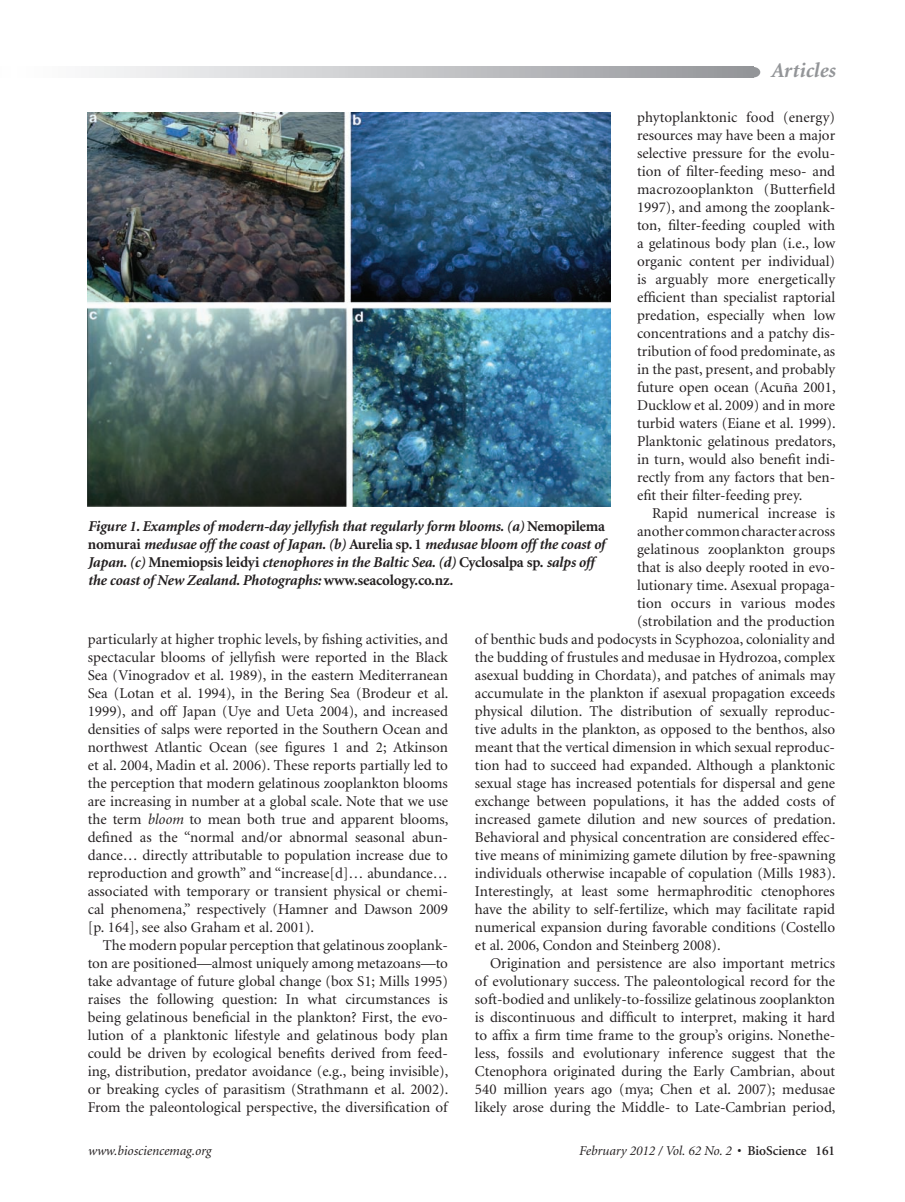
<style>
.page{position:relative;width:905px;height:1202px;background:#fff}
.page>*{position:absolute;margin:0;border:0;box-sizing:border-box;transform-origin:0 0}
.t1{font:italic 700 21px "Minion";color:#939598}
.t2{font:15px "Minion";color:#231f20}
.t3{font:italic 700 15px/18px "Minion";letter-spacing:-.015em;color:#231f20}
.t4{font:italic 13.5px "Minion";color:#231f20}
.s1{font-style:normal}
.s2{font-style:italic}
.s3{font-weight:600;font-style:normal}
</style>
<div class="page">
<svg style="left:95px;top:67px;width:655px;height:10px"></svg>
<div style="left:746px;top:67px;width:14px;height:10px;background:#939598;border-radius:50%"></div>
<img style="left:88px;top:113px;width:522px;height:394px">
<p class="t1" style="left:770px;top:60px;width:66px">Articles</p>
<p class="t2" style="left:637px;top:109px;width:199px">phytoplanktonic food (energy)</p>
<p class="t2" style="left:637px;top:127px;width:200px">resources may have been a major</p>
<p class="t2" style="left:637px;top:145px;width:199px">selective pressure for the evolu-</p>
<p class="t2" style="left:637px;top:163px;width:199px">tion of filter-feeding meso- and</p>
<p class="t2" style="left:637px;top:181px;width:200px">macrozooplankton (Butterfield</p>
<p class="t2" style="left:637px;top:199px;width:199px">1997), and among the zooplank-</p>
<p class="t2" style="left:637px;top:217px;width:199px">ton, filter-feeding coupled with</p>
<p class="t2" style="left:637px;top:235px;width:200px">a gelatinous body plan (i.e., low</p>
<p class="t2" style="left:637px;top:253px;width:199px">organic content per individual)</p>
<p class="t2" style="left:637px;top:271px;width:199px">is arguably more energetically</p>
<p class="t2" style="left:637px;top:289px;width:200px">efficient than specialist raptorial</p>
<p class="t2" style="left:637px;top:307px;width:200px">predation, especially when low</p>
<p class="t2" style="left:637px;top:325px;width:199px">concentrations and a patchy dis-</p>
<p class="t2" style="left:637px;top:343px;width:200px">tribution of food predominate, as</p>
<p class="t2" style="left:637px;top:361px;width:199px">in the past, present, and probably</p>
<p class="t2" style="left:637px;top:379px;width:200px">future open ocean (Acuña 2001,</p>
<p class="t2" style="left:637px;top:397px;width:199px">Ducklow et al. 2009) and in more</p>
<p class="t2" style="left:637px;top:415px;width:200px">turbid waters (Eiane et al. 1999).</p>
<p class="t2" style="left:637px;top:433px;width:200px">Planktonic gelatinous predators,</p>
<p class="t2" style="left:637px;top:451px;width:200px">in turn, would also benefit indi-</p>
<p class="t2" style="left:637px;top:469px;width:200px">rectly from any factors that ben-</p>
<p class="t2" style="left:637px;top:487px;width:167px">efit their filter-feeding prey.</p>
<p class="t2" style="left:652px;top:505px;width:184px">Rapid numerical increase is</p>
<p class="t2" style="left:637px;top:523px;width:199px">another common character across</p>
<p class="t2" style="left:637px;top:541px;width:199px">gelatinous zooplankton groups</p>
<p class="t2" style="left:637px;top:559px;width:199px">that is also deeply rooted in evo-</p>
<p class="t2" style="left:637px;top:577px;width:199px">lutionary time. Asexual propaga-</p>
<p class="t2" style="left:637px;top:595px;width:199px">tion occurs in various modes</p>
<p class="t2" style="left:637px;top:613px;width:199px">(strobilation and the production</p>
<p class="t2" style="left:475px;top:631px;width:362px">of benthic buds and podocysts in Scyphozoa, coloniality and</p>
<p class="t2" style="left:475px;top:649px;width:361px">the budding of frustules and medusae in Hydrozoa, complex</p>
<p class="t2" style="left:475px;top:667px;width:362px">asexual budding in Chordata), and patches of animals may</p>
<p class="t2" style="left:475px;top:685px;width:361px">accumulate in the plankton if asexual propagation exceeds</p>
<p class="t2" style="left:475px;top:703px;width:361px">physical dilution. The distribution of sexually reproduc-</p>
<p class="t2" style="left:475px;top:721px;width:361px">tive adults in the plankton, as opposed to the benthos, also</p>
<p class="t2" style="left:475px;top:739px;width:361px">meant that the vertical dimension in which sexual reproduc-</p>
<p class="t2" style="left:475px;top:757px;width:361px">tion had to succeed had expanded. Although a planktonic</p>
<p class="t2" style="left:475px;top:775px;width:362px">sexual stage has increased potentials for dispersal and gene</p>
<p class="t2" style="left:475px;top:793px;width:361px">exchange between populations, it has the added costs of</p>
<p class="t2" style="left:475px;top:811px;width:362px">increased gamete dilution and new sources of predation.</p>
<p class="t2" style="left:475px;top:829px;width:362px">Behavioral and physical concentration are considered effec-</p>
<p class="t2" style="left:475px;top:847px;width:361px">tive means of minimizing gamete dilution by free-spawning</p>
<p class="t2" style="left:475px;top:865px;width:362px">individuals otherwise incapable of copulation (Mills 1983).</p>
<p class="t2" style="left:475px;top:883px;width:361px">Interestingly, at least some hermaphroditic ctenophores</p>
<p class="t2" style="left:475px;top:901px;width:361px">have the ability to self-fertilize, which may facilitate rapid</p>
<p class="t2" style="left:475px;top:919px;width:361px">numerical expansion during favorable conditions (Costello</p>
<p class="t2" style="left:475px;top:937px;width:247px">et al. 2006, Condon and Steinberg 2008).</p>
<p class="t2" style="left:490px;top:955px;width:347px">Origination and persistence are also important metrics</p>
<p class="t2" style="left:475px;top:973px;width:362px">of evolutionary success. The paleontological record for the</p>
<p class="t2" style="left:475px;top:991px;width:361px">soft-bodied and unlikely-to-fossilize gelatinous zooplankton</p>
<p class="t2" style="left:475px;top:1009px;width:361px">is discontinuous and difficult to interpret, making it hard</p>
<p class="t2" style="left:475px;top:1027px;width:361px">to affix a firm time frame to the group’s origins. Nonethe-</p>
<p class="t2" style="left:475px;top:1045px;width:361px">less, fossils and evolutionary inference suggest that the</p>
<p class="t2" style="left:475px;top:1063px;width:361px">Ctenophora originated during the Early Cambrian, about</p>
<p class="t2" style="left:475px;top:1081px;width:361px">540 million years ago (mya; Chen et al. 2007); medusae</p>
<p class="t2" style="left:475px;top:1099px;width:362px">likely arose during the Middle- to Late-Cambrian period,</p>
<p class="t3" style="left:88px;top:517px;width:519px">Figure 1. Examples of modern-day jellyfish that regularly form blooms. (a) <span class="s1">Nemopilema nomurai</span> medusae off the coast of Japan. (b) <span class="s1">Aurelia sp. 1</span> medusae bloom off the coast of Japan. (c) <span class="s1">Mnemiopsis leidyi</span> ctenophores in the Baltic Sea. (d) <span class="s1">Cyclosalpa sp.</span> salps off the coast of New Zealand. Photographs: <span class="s1">www.seacology.co.nz</span>.</p>
<p class="t2" style="left:88px;top:631px;width:361px">particularly at higher trophic levels, by fishing activities, and</p>
<p class="t2" style="left:88px;top:649px;width:362px">spectacular blooms of jellyfish were reported in the Black</p>
<p class="t2" style="left:88px;top:667px;width:362px">Sea (Vinogradov et al. 1989), in the eastern Mediterranean</p>
<p class="t2" style="left:88px;top:685px;width:362px">Sea (Lotan et al. 1994), in the Bering Sea (Brodeur et al.</p>
<p class="t2" style="left:88px;top:703px;width:361px">1999), and off Japan (Uye and Ueta 2004), and increased</p>
<p class="t2" style="left:88px;top:721px;width:362px">densities of salps were reported in the Southern Ocean and</p>
<p class="t2" style="left:88px;top:739px;width:362px">northwest Atlantic Ocean (see figures 1 and 2; Atkinson</p>
<p class="t2" style="left:88px;top:757px;width:361px">et al. 2004, Madin et al. 2006). These reports partially led to</p>
<p class="t2" style="left:88px;top:775px;width:361px">the perception that modern gelatinous zooplankton blooms</p>
<p class="t2" style="left:88px;top:793px;width:361px">are increasing in number at a global scale. Note that we use</p>
<p class="t2" style="left:88px;top:811px;width:362px">the term <span class="s2">bloom</span> to mean both true and apparent blooms,</p>
<p class="t2" style="left:88px;top:829px;width:362px">defined as the “normal and/or abnormal seasonal abun-</p>
<p class="t2" style="left:88px;top:847px;width:361px">dance… directly attributable to population increase due to</p>
<p class="t2" style="left:88px;top:865px;width:361px">reproduction and growth” and “increase[d]… abundance…</p>
<p class="t2" style="left:88px;top:883px;width:361px">associated with temporary or transient physical or chemi-</p>
<p class="t2" style="left:88px;top:901px;width:362px">cal phenomena,” respectively (Hamner and Dawson 2009</p>
<p class="t2" style="left:88px;top:919px;width:228px">[p. 164], see also Graham et al. 2001).</p>
<p class="t2" style="left:103px;top:937px;width:347px">The modern popular perception that gelatinous zooplank-</p>
<p class="t2" style="left:88px;top:955px;width:361px">ton are positioned—almost uniquely among metazoans—to</p>
<p class="t2" style="left:88px;top:973px;width:362px">take advantage of future global change (box S1; Mills 1995)</p>
<p class="t2" style="left:88px;top:991px;width:361px">raises the following question: In what circumstances is</p>
<p class="t2" style="left:88px;top:1009px;width:361px">being gelatinous beneficial in the plankton? First, the evo-</p>
<p class="t2" style="left:88px;top:1027px;width:361px">lution of a planktonic lifestyle and gelatinous body plan</p>
<p class="t2" style="left:88px;top:1045px;width:361px">could be driven by ecological benefits derived from feed-</p>
<p class="t2" style="left:88px;top:1063px;width:362px">ing, distribution, predator avoidance (e.g., being invisible),</p>
<p class="t2" style="left:88px;top:1081px;width:362px">or breaking cycles of parasitism (Strathmann et al. 2002).</p>
<p class="t2" style="left:88px;top:1099px;width:361px">From the paleontological perspective, the diversification of</p>
<p class="t4" style="left:88px;top:1144px;width:125px">www.biosciencemag.org</p>
<p class="t4" style="left:578px;top:1144px;width:258px">February 2012 / Vol. 62 No. 2 <span class="s3">• BioScience 161</span></p>
</div>
